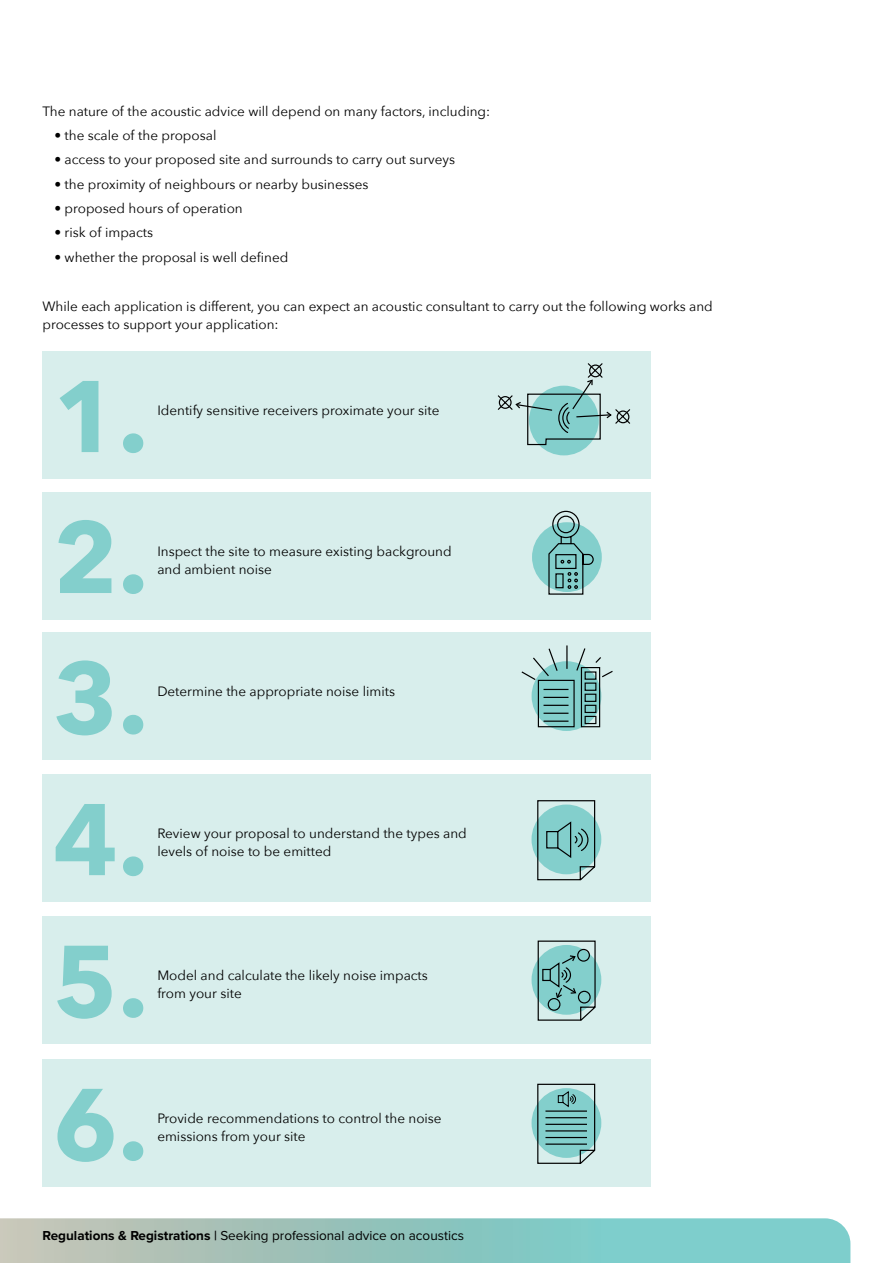
<style>
.page{position:relative;width:893px;height:1263px;background:#fff}
.page>*{position:absolute;margin:0;border:0;box-sizing:border-box;transform-origin:0 0}
.t1{font:700 100.5px/141.6px "Avenir Next";color:#83cfcc;text-align:justify}
.t2{font:13.5px/18px "Avenir Next";color:#000}
.t3{font:13.5px "Proxima Nova";color:#000}
.s1{font-weight:700}
.s2{font-weight:600}
</style>
<div class="page">
<svg style="left:0;top:1218px;width:850px;height:45px;background:#96c7c0"></svg>
<div style="left:43px;top:351px;width:608px;height:127px;background:#d8eeec"></div>
<div style="left:43px;top:492px;width:608px;height:127px;background:#d8eeec"></div>
<div style="left:43px;top:632px;width:608px;height:128px;background:#d8eeec"></div>
<div style="left:43px;top:774px;width:608px;height:127px;background:#d8eeec"></div>
<div style="left:43px;top:916px;width:608px;height:127px;background:#d8eeec"></div>
<div style="left:43px;top:1059px;width:608px;height:127px;background:#d8eeec"></div>
<div style="left:529px;top:386px;width:70px;height:69px;background:#83cfcc;border-radius:50%"></div>
<svg style="left:497px;top:363px;width:134px;height:83px"></svg>
<div style="left:532px;top:522px;width:70px;height:70px;background:#83cfcc;border-radius:50%"></div>
<svg style="left:548px;top:510px;width:46px;height:85px"></svg>
<svg style="left:532px;top:661px;width:69px;height:70px"></svg>
<div style="left:538px;top:680px;width:37px;height:47px;border:1px solid #000"></div>
<div style="left:581px;top:667px;width:19px;height:60px;border:1px solid #000"></div>
<svg style="left:521px;top:645px;width:92px;height:80px"></svg>
<div style="left:531px;top:804px;width:70px;height:70px;background:#83cfcc;border-radius:50%"></div>
<svg style="left:537px;top:800px;width:59px;height:81px"></svg>
<div style="left:532px;top:1088px;width:69px;height:70px;background:#83cfcc;border-radius:50%"></div>
<svg style="left:537px;top:1083px;width:59px;height:81px"></svg>
<hr style="left:545px;top:1110px;width:42px;height:2px;background:#000">
<hr style="left:545px;top:1117px;width:42px;height:1px;background:#000">
<hr style="left:545px;top:1124px;width:42px;height:1px;background:#000">
<hr style="left:545px;top:1130px;width:42px;height:1px;background:#000">
<hr style="left:545px;top:1137px;width:42px;height:1px;background:#000">
<hr style="left:545px;top:1143px;width:42px;height:2px;background:#000">
<div style="left:532px;top:945px;width:69px;height:70px;background:#83cfcc;border-radius:50%"></div>
<svg style="left:537px;top:940px;width:59px;height:81px"></svg>
<p class="t2" style="left:43px;top:101px;width:449px">The nature of the acoustic advice will depend on many factors, including:</p>
<p class="t2" style="left:55px;top:126px;width:163px">• the scale of the proposal</p>
<p class="t2" style="left:55px;top:150px;width:402px">• access to your proposed site and surrounds to carry out surveys</p>
<p class="t2" style="left:55px;top:174px;width:316px">• the proximity of neighbours or nearby businesses</p>
<p class="t2" style="left:55px;top:199px;width:190px">• proposed hours of operation</p>
<p class="t2" style="left:55px;top:223px;width:100px">• risk of impacts</p>
<p class="t2" style="left:55px;top:248px;width:235px">• whether the proposal is well defined</p>
<p class="t2" style="left:43px;top:296px;width:672px">While each application is different, you can expect an acoustic consultant to carry out the following works and processes to support your application:</p>
<h1 class="t1" style="left:53px;top:345px;width:97px">1.<br>2.<br>3.<br>4.<br>5.<br>6.</h1>
<p class="t2" style="left:157px;top:400px;width:284px">Identify sensitive receivers proximate your site</p>
<p class="t2" style="left:157px;top:541px;width:296px">Inspect the site to measure existing background and ambient noise</p>
<p class="t2" style="left:157px;top:682px;width:239px">Determine the appropriate noise limits</p>
<p class="t2" style="left:157px;top:823px;width:311px">Review your proposal to understand the types and levels of noise to be emitted</p>
<p class="t2" style="left:157px;top:965px;width:272px">Model and calculate the likely noise impacts from your site</p>
<p class="t2" style="left:157px;top:1108px;width:286px">Provide recommendations to control the noise emissions from your site</p>
<p class="t3" style="left:43px;top:1225px;width:423px"><span class="s1">Regulations &amp; Registrations</span> <span class="s2">|</span> Seeking professional advice on acoustics</p>
</div>
